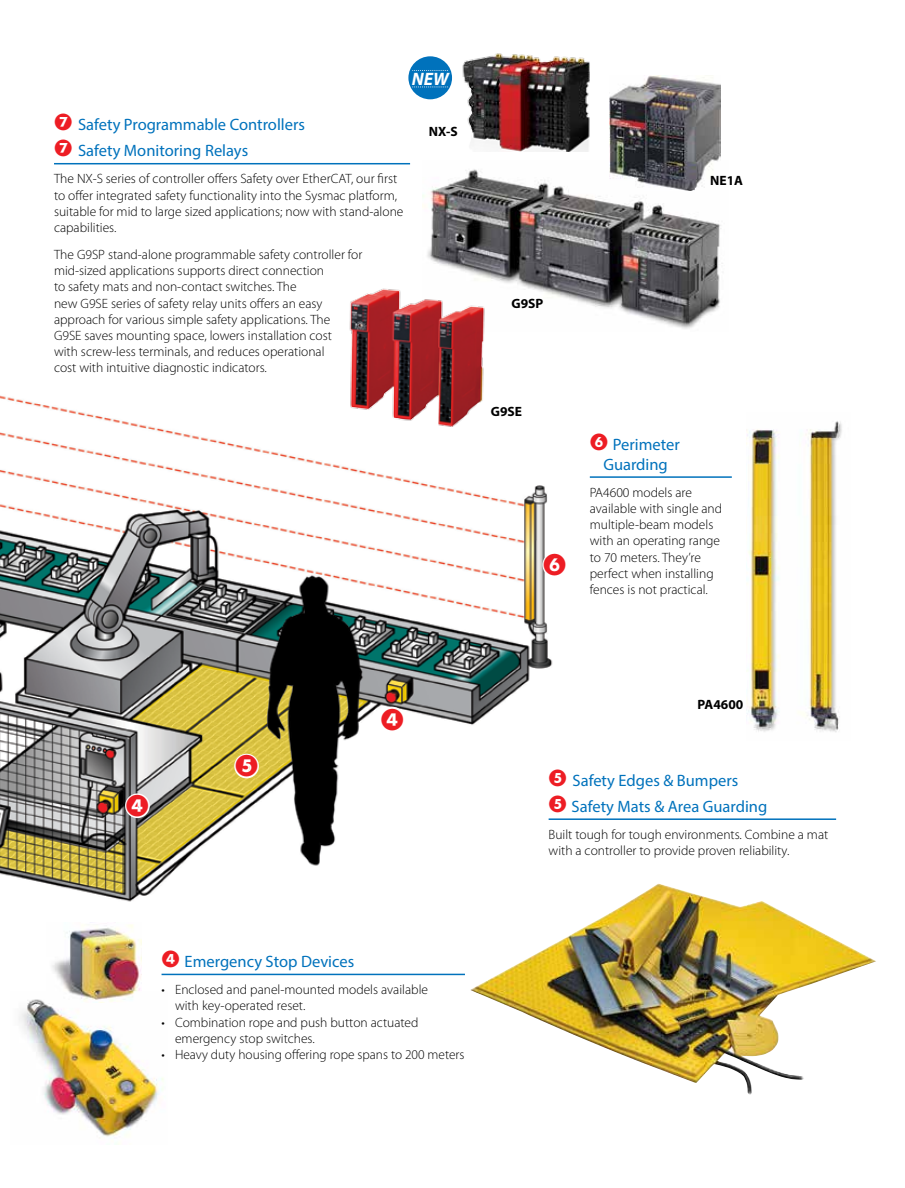
<style>
.page{position:relative;width:905px;height:1188px;background:#fff}
.page>*{position:absolute;margin:0;border:0;box-sizing:border-box;transform-origin:0 0}
.t1{font:27px "Number Balls";color:#ed1d24}
.t2{font:italic 700 18px "Myriad Pro";color:#fff}
.t3{font:16.5px/26.2px "Myriad Pro";color:#0072bc}
.t4{font:300 13.5px/16.2px "Myriad Pro";color:#000}
.t5{font:700 13.5px "Myriad Pro";color:#000}
.s1{font-family:"Number Balls";font-size:21px;color:#ed1d24}
</style>
<div class="page">
<img style="left:0;top:395px;width:553px;height:507px">
<img style="left:422px;top:169px;width:301px;height:160px">
<img style="left:746px;top:421px;width:96px;height:311px">
<img style="left:19px;top:999px;width:145px;height:145px">
<img style="left:47px;top:924px;width:95px;height:79px">
<img style="left:609px;top:76px;width:111px;height:115px">
<img style="left:343px;top:282px;width:146px;height:149px">
<img style="left:462px;top:53px;width:128px;height:99px">
<hr style="left:161px;top:974px;width:304px;height:1px;background:#0072bc">
<hr style="left:548px;top:818px;width:288px;height:2px;background:#0072bc">
<hr style="left:590px;top:476px;width:141px;height:2px;background:#0072bc">
<img style="left:470px;top:884px;width:406px;height:211px">
<hr style="left:54px;top:163px;width:356px;height:1px;background:#0072bc">
<div style="left:408px;top:56px;width:44px;height:43px;background:#0072bc;border-radius:50%"></div>
<svg style="left:413px;top:87px;width:35px;height:1px"></svg>
<svg style="left:413px;top:70px;width:35px;height:1px"></svg>
<svg style="left:541px;top:551px;width:12px;height:28px"></svg>
<svg style="left:233px;top:752px;width:27px;height:28px"></svg>
<svg style="left:124px;top:791px;width:27px;height:29px"></svg>
<svg style="left:378px;top:705px;width:28px;height:28px"></svg>
<h2 class="t2" style="left:412px;top:67px;width:38px">NEW</h2>
<p class="t3" style="left:54px;top:111px;width:252px"><span class="s1">7</span> Safety Programmable Controllers<br><span class="s1">7</span> Safety Monitoring Relays</p>
<p class="t4" style="left:54px;top:171px;width:351px">The NX-S series of controller offers Safety over EtherCAT, our first to offer integrated safety functionality into the Sysmac platform, suitable for mid to large sized applications; now with stand-alone capabilities.</p>
<p class="t4" style="left:54px;top:246px;width:310px">The G9SP stand-alone programmable safety controller for mid-sized applications supports direct connection<br>to safety mats and non-contact switches. The<br>new G9SE series of safety relay units offers an easy approach for various simple safety applications. The<br>G9SE saves mounting space, lowers installation cost<br>with screw-less terminals, and reduces operational<br>cost with intuitive diagnostic indicators.</p>
<p class="t5" style="left:428px;top:123px;width:30px">NX-S</p>
<p class="t5" style="left:710px;top:172px;width:34px">NE1A</p>
<p class="t5" style="left:511px;top:294px;width:33px">G9SP</p>
<p class="t5" style="left:491px;top:403px;width:33px">G9SE</p>
<h1 class="t1" style="left:543px;top:550px;width:25px">6</h1>
<p class="t3" style="left:590px;top:434px;width:92px;line-height:19.8px;text-align:center"><span class="s1">6</span> Perimeter<br>Guarding</p>
<p class="t4" style="left:590px;top:484px;width:134px">PA4600 models are available with single and multiple-beam models with an operating range to 70 meters. They’re perfect when installing fences is not practical.</p>
<h1 class="t1" style="left:126px;top:791px;width:25px">4</h1>
<h1 class="t1" style="left:235px;top:751px;width:25px">5</h1>
<h1 class="t1" style="left:380px;top:704px;width:25px">4</h1>
<p class="t3" style="left:161px;top:948px;width:194px"><span class="s1">4</span> Emergency Stop Devices</p>
<p class="t4" style="left:175px;top:981px;width:254px;text-indent:-14px">• Enclosed and panel-mounted models available with key-operated reset.</p>
<p class="t4" style="left:175px;top:1014px;width:245px;text-indent:-14px">• Combination rope and push button actuated emergency stop switches.</p>
<p class="t4" style="left:161px;top:1046px;width:304px">• Heavy duty housing offering rope spans to 200 meters</p>
<p class="t5" style="left:697px;top:696px;width:47px">PA4600</p>
<p class="t3" style="left:548px;top:767px;width:220px"><span class="s1">5</span> Safety Edges &amp; Bumpers<br><span class="s1">5</span> Safety Mats &amp; Area Guarding</p>
<p class="t4" style="left:548px;top:826px;width:281px">Built tough for tough environments. Combine a mat with a controller to provide proven reliability.</p>
</div>
